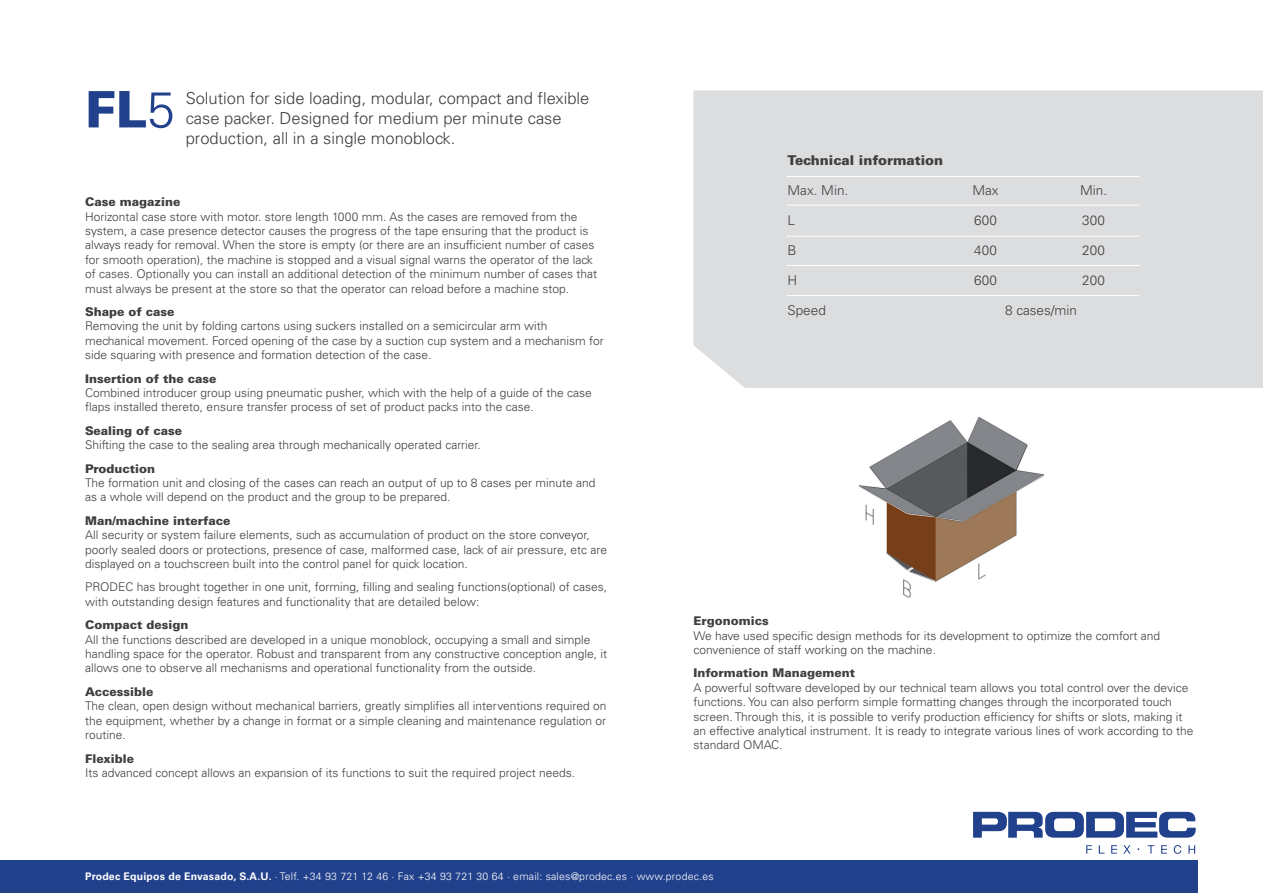
<style>
.page{position:relative;width:1263px;height:893px;background:#fff}
.page>*{position:absolute;margin:0;border:0;box-sizing:border-box;transform-origin:0 0}
.t1{font:900 50.55px "Univers";color:#22418d}
.t2{font:300 16.5px/19.8px "Univers";color:#3e3e3f}
.t3{font:300 13.5px "Univers";color:#3e3e3f}
.t4{font:900 13.5px "Univers";color:#3e3e3f}
.t5{font:300 12px/14.4px "Univers";color:#3e3e3f}
.t6{font:900 12px "Univers";color:#3e3e3f}
.t7{font:300 10.5px "Univers";letter-spacing:.02em;color:#fff}
.s1{font-weight:300}
.s2{font-weight:700}
</style>
<div class="page">
<div style="left:0;top:860px;width:1198px;height:33px;background:#22418d"></div>
<div style="left:693px;top:90px;width:570px;height:298px;background:#dcdddf"></div>
<hr style="left:787px;top:205px;width:352px;height:1px;background:#fff">
<hr style="left:787px;top:236px;width:352px;height:1px;background:#fff">
<hr style="left:787px;top:265px;width:352px;height:1px;background:#fff">
<hr style="left:787px;top:295px;width:352px;height:1px;background:#fff">
<hr style="left:787px;top:176px;width:352px;height:1px;background:#fff">
<svg style="left:973px;top:812px;width:223px;height:26px"></svg>
<svg style="left:1188px;top:845px;width:7px;height:9px"></svg>
<svg style="left:1086px;top:845px;width:6px;height:9px"></svg>
<svg style="left:1099px;top:845px;width:5px;height:9px"></svg>
<svg style="left:1111px;top:845px;width:6px;height:9px"></svg>
<svg style="left:1161px;top:845px;width:6px;height:9px"></svg>
<svg style="left:1123px;top:845px;width:7px;height:9px"></svg>
<svg style="left:1147px;top:845px;width:7px;height:9px"></svg>
<svg style="left:1174px;top:845px;width:7px;height:9px"></svg>
<img style="left:859px;top:416px;width:185px;height:182px">
<p class="t1" style="left:85px;top:78px;width:91px">FL<span class="s1">5</span></p>
<p class="t2" style="left:186px;top:88px;width:405px">Solution for side loading, modular, compact and flexible case packer. Designed for medium per minute case production, all in a single monoblock.</p>
<p class="t6" style="left:85px;top:194px;width:97px">Case magazine</p>
<p class="t5" style="left:85px;top:209px;width:514px">Horizontal case store with motor. store length 1000 mm. As the cases are removed from the system, a case presence detector causes the progress of the tape ensuring that the product is always ready for removal. When the store is empty (or there are an insufficient number of cases for smooth operation), the machine is stopped and a visual signal warns the operator of the lack of cases. Optionally you can install an additional detection of the minimum number of cases that must always be present at the store so that the operator can reload before a machine stop.</p>
<p class="t6" style="left:85px;top:304px;width:91px">Shape of case</p>
<p class="t5" style="left:85px;top:319px;width:520px">Removing the unit by folding cartons using suckers installed on a semicircular arm with mechanical movement. Forced opening of the case by a suction cup system and a mechanism for side squaring with presence and formation detection of the case.</p>
<p class="t6" style="left:85px;top:371px;width:133px">Insertion of the case</p>
<p class="t5" style="left:85px;top:386px;width:508px">Combined introducer group using pneumatic pusher, which with the help of a guide of the case flaps installed thereto, ensure transfer process of set of product packs into the case.</p>
<p class="t6" style="left:85px;top:423px;width:99px">Sealing of case</p>
<p class="t5" style="left:85px;top:438px;width:397px">Shifting the case to the sealing area through mechanically operated carrier.</p>
<p class="t6" style="left:85px;top:461px;width:72px">Production</p>
<p class="t5" style="left:85px;top:476px;width:512px">The formation unit and closing of the cases can reach an output of up to 8 cases per minute and as a whole will depend on the product and the group to be prepared.</p>
<p class="t6" style="left:85px;top:513px;width:147px">Man/machine interface</p>
<p class="t5" style="left:85px;top:528px;width:523px">All security or system failure elements, such as accumulation of product on the store conveyor, poorly sealed doors or protections, presence of case, malformed case, lack of air pressure, etc are displayed on a touchscreen built into the control panel for quick location.</p>
<p class="t5" style="left:85px;top:580px;width:523px">PRODEC has brought together in one unit, forming, filling and sealing functions(optional) of cases, with outstanding design features and functionality that are detailed below:</p>
<p class="t6" style="left:85px;top:617px;width:105px">Compact design</p>
<p class="t5" style="left:85px;top:632px;width:523px">All the functions described are developed in a unique monoblock, occupying a small and simple handling space for the operator. Robust and transparent from any constructive conception angle, it allows one to observe all mechanisms and operational functionality from the outside.</p>
<p class="t6" style="left:85px;top:684px;width:70px">Accessible</p>
<p class="t5" style="left:85px;top:699px;width:523px;text-align:justify">The clean, open design without mechanical barriers, greatly simplifies all interventions required on the equipment, whether by a change in format or a simple cleaning and maintenance regulation or routine.</p>
<p class="t6" style="left:85px;top:751px;width:51px">Flexible</p>
<p class="t5" style="left:85px;top:765px;width:492px">Its advanced concept allows an expansion of its functions to suit the required project needs.</p>
<p class="t4" style="left:787px;top:152px;width:157px">Technical information</p>
<p class="t3" style="left:787px;top:182px;width:62px">Max. Min.</p>
<p class="t3" style="left:972px;top:182px;width:28px">Max</p>
<p class="t3" style="left:1080px;top:182px;width:28px">Min.</p>
<p class="t3" style="left:787px;top:212px;width:9px">L</p>
<p class="t3" style="left:974px;top:212px;width:24px">600</p>
<p class="t3" style="left:1082px;top:212px;width:24px">300</p>
<p class="t3" style="left:787px;top:242px;width:11px">B</p>
<p class="t3" style="left:974px;top:242px;width:24px">400</p>
<p class="t3" style="left:1082px;top:242px;width:24px">200</p>
<p class="t3" style="left:787px;top:272px;width:11px">H</p>
<p class="t3" style="left:974px;top:272px;width:24px">600</p>
<p class="t3" style="left:1082px;top:272px;width:24px">200</p>
<p class="t3" style="left:787px;top:302px;width:40px">Speed</p>
<p class="t3" style="left:1005px;top:302px;width:74px">8 cases/min</p>
<p class="t6" style="left:693px;top:613px;width:77px">Ergonomics</p>
<p class="t5" style="left:693px;top:628px;width:468px">We have used specific design methods for its development to optimize the comfort and convenience of staff working on the machine.</p>
<p class="t6" style="left:693px;top:665px;width:163px">Information Management</p>
<p class="t5" style="left:693px;top:680px;width:502px">A powerful software developed by our technical team allows you total control over the device functions. You can also perform simple formatting changes through the incorporated touch screen. Through this, it is possible to verify production efficiency for shifts or slots, making it an effective analytical instrument. It is ready to integrate various lines of work according to the standard OMAC.</p>
<p class="t7" style="left:85px;top:869px;width:630px"><span class="s2">Prodec Equipos de Envasado, S.A.U.</span> · Telf. +34 93 721 12 46 · Fax +34 93 721 30 64 · email: sales@prodec.es · www.prodec.es</p>
</div>
